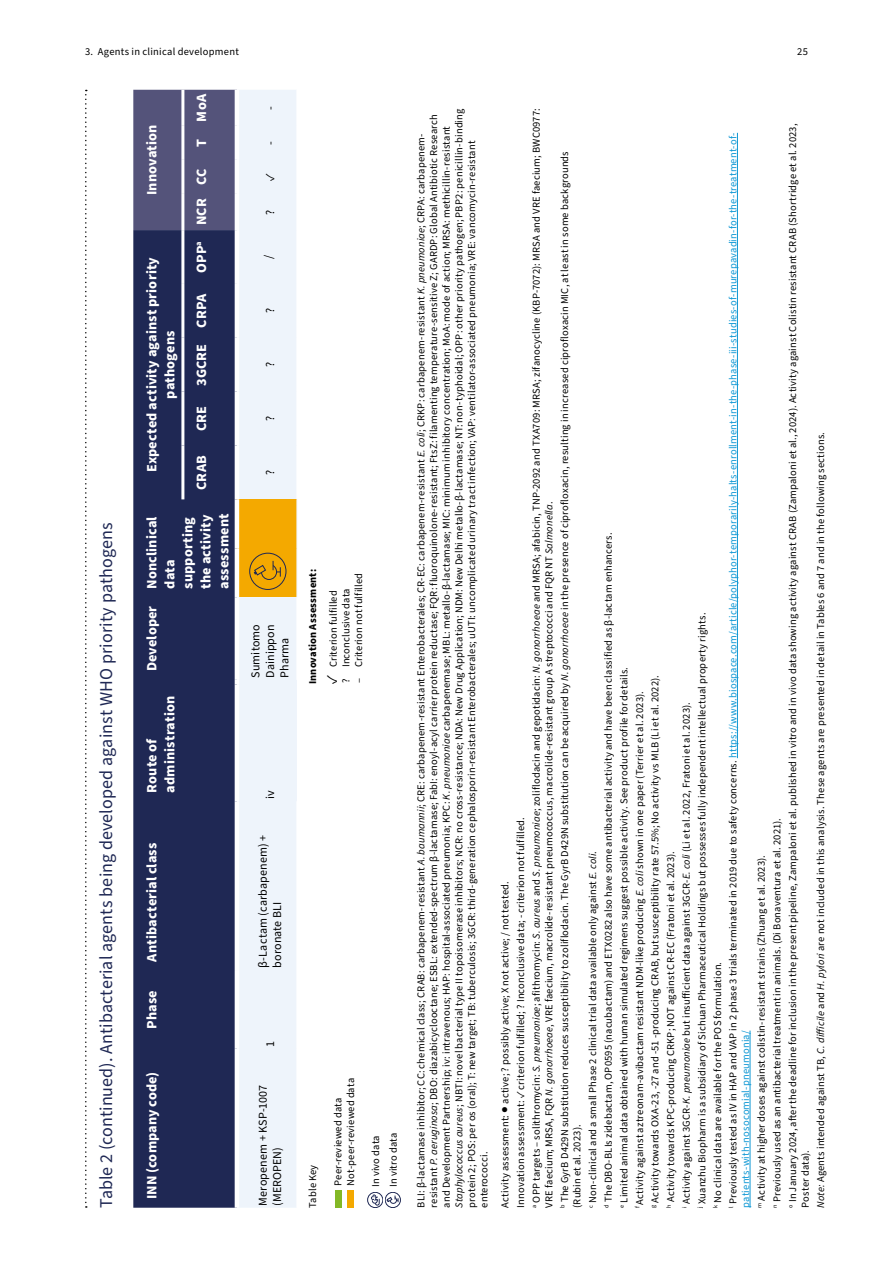
<style>
.page{position:relative;width:893px;height:1263px;background:#fff}
.page>*{position:absolute;margin:0;border:0;box-sizing:border-box;transform-origin:0 0}
.t1{font:18px "Source Sans Pro";letter-spacing:.005em;color:#1f2854}
.t2{font:700 14.25px/18px "Source Sans Pro";letter-spacing:.01em;color:#fff}
.t3{font:12px/14.4px "Source Sans Pro";letter-spacing:.01em;color:#000}
.t4{font:10.5px/15.6px "Source Sans Pro";letter-spacing:.015em;color:#000}
.t5{font:700 10.5px "Source Sans Pro";letter-spacing:.02em;color:#000}
.s1{font-size:14.25px}
.s2{font-style:italic}
.s3{font-size:11.25px}
.s4{color:#0d97d4}
</style>
<div class="page">
<div style="left:133px;top:230px;width:102px;height:978px;background:#1f2854"></div>
<div style="left:133px;top:90px;width:102px;height:140px;background:#54537a"></div>
<div style="left:239px;top:90px;width:58px;height:1118px;background:#eef4fb"></div>
<div style="left:237px;top:499px;width:60px;height:98px;background:#f4a900"></div>
<hr style="left:235px;top:548px;width:4px;height:49px;background:#fff">
<hr style="left:235px;top:499px;width:4px;height:49px;background:#fff">
<hr style="left:181px;top:445px;width:3px;height:54px;background:#fff">
<hr style="left:181px;top:392px;width:3px;height:53px;background:#fff">
<hr style="left:181px;top:338px;width:3px;height:54px;background:#fff">
<hr style="left:181px;top:284px;width:3px;height:54px;background:#fff">
<hr style="left:181px;top:230px;width:3px;height:54px;background:#fff">
<hr style="left:181px;top:194px;width:3px;height:36px;background:#fff">
<hr style="left:181px;top:160px;width:3px;height:34px;background:#fff">
<hr style="left:181px;top:126px;width:3px;height:34px;background:#fff">
<hr style="left:181px;top:90px;width:3px;height:36px;background:#fff">
<hr style="left:297px;top:548px;width:1px;height:49px;background:#eef4fb">
<hr style="left:297px;top:499px;width:1px;height:49px;background:#eef4fb">
<svg style="left:85px;top:90px;width:2px;height:1118px"></svg>
<div style="left:249px;top:553px;width:37px;height:37px;border:1px solid #1f2854;border-radius:50%"></div>
<svg style="left:254px;top:561px;width:27px;height:19px"></svg>
<div style="left:335px;top:1191px;width:6px;height:17px;background:#83b826"></div>
<div style="left:347px;top:1191px;width:7px;height:17px;background:#f4a900"></div>
<svg style="left:368px;top:1192px;width:15px;height:15px"></svg>
<div style="left:367px;top:1192px;width:16px;height:16px;border:1px solid #1f2854;border-radius:50%"></div>
<svg style="left:371px;top:1194px;width:8px;height:11px"></svg>
<div style="left:385px;top:1192px;width:16px;height:16px;border:1px solid #1f2854;border-radius:50%"></div>
<svg style="left:387px;top:1195px;width:12px;height:9px"></svg>
<hr style="left:737px;top:133px;width:1px;height:625px;background:#0d97d4">
<hr style="left:750px;top:1030px;width:1px;height:178px;background:#0d97d4">
<p class="t4" style="left:85px;top:44px;width:155px">3. Agents in clinical development</p>
<p class="t4" style="left:797px;top:44px;width:12px">25</p>
<h1 class="t1" style="left:96px;top:1208px;width:687px;rotate:-90deg">Table 2 (continued). Antibacterial agents being developed against WHO priority pathogens</h1>
<h2 class="t2" style="left:144px;top:195px;width:72px;rotate:-90deg">Innovation</h2>
<h2 class="t2" style="left:144px;top:472px;width:217px;text-align:center;rotate:-90deg">Expected activity against priority pathogens</h2>
<h2 class="t2" style="left:193px;top:147px;width:54px;rotate:-90deg">T MoA</h2>
<h2 class="t2" style="left:193px;top:273px;width:106px;rotate:-90deg">OPP<sup>a</sup> NCR CC</h2>
<h2 class="t2" style="left:193px;top:385px;width:93px;rotate:-90deg">3GCRE CRPA</h2>
<h2 class="t2" style="left:193px;top:431px;width:27px;rotate:-90deg">CRE</h2>
<h2 class="t2" style="left:193px;top:490px;width:37px;rotate:-90deg">CRAB</h2>
<h2 class="t2" style="left:144px;top:589px;width:77px;text-indent:-83px;rotate:-90deg">Developer Nonclinical data supporting the activity assessment</h2>
<h2 class="t2" style="left:144px;top:793px;width:98px;rotate:-90deg">Route of administration</h2>
<h2 class="t2" style="left:144px;top:961px;width:120px;rotate:-90deg">Antibacterial class</h2>
<h2 class="t2" style="left:144px;top:1028px;width:40px;rotate:-90deg">Phase</h2>
<h2 class="t2" style="left:144px;top:1199px;width:129px;rotate:-90deg">INN (company code)</h2>
<p class="t3" style="left:263px;top:110px;width:5px;rotate:-90deg">-</p>
<p class="t3" style="left:263px;top:181px;width:41px;rotate:-90deg">✓ -</p>
<p class="t3" style="left:263px;top:215px;width:7px;rotate:-90deg">?</p>
<p class="t3" style="left:261px;top:259px;width:6px;rotate:-90deg">/</p>
<p class="t3" style="left:263px;top:313px;width:7px;rotate:-90deg">?</p>
<p class="t3" style="left:263px;top:367px;width:7px;rotate:-90deg">?</p>
<p class="t3" style="left:263px;top:421px;width:7px;rotate:-90deg">?</p>
<p class="t3" style="left:263px;top:475px;width:7px;rotate:-90deg">?</p>
<p class="t3" style="left:248px;top:678px;width:55px;text-align:justify;rotate:-90deg">Sumitomo Dainippon Pharma</p>
<p class="t5" style="left:308px;top:684px;width:117px;rotate:-90deg">Innovation Assessment:</p>
<p class="t4" style="left:351px;top:683px;width:112px;rotate:-90deg">– Criterion not fulfilled</p>
<p class="t4" style="left:327px;top:684px;width:98px;line-height:12.6px;rotate:-90deg"><span class="s1">✓</span> Criterion fulfilled ? Inconclusive data</p>
<p class="t3" style="left:263px;top:799px;width:10px;rotate:-90deg">iv</p>
<p class="t3" style="left:256px;top:968px;width:134px;rotate:-90deg">β-Lactam (carbapenem) + boronate BLI</p>
<p class="t3" style="left:263px;top:1047px;width:7px;rotate:-90deg">1</p>
<p class="t3" style="left:256px;top:1205px;width:122px;rotate:-90deg">Meropenem + KSP-1007 (MEROPEN)</p>
<p class="t4" style="left:305px;top:1208px;width:44px;rotate:-90deg">Table Key</p>
<p class="t4" style="left:332px;top:1186px;width:109px;line-height:12.6px;rotate:-90deg">Peer-reviewed data<br>Not-peer-reviewed data</p>
<p class="t4" style="left:367px;top:1187px;width:56px;line-height:17.5px;rotate:-90deg">In vivo data<br>In vitro data</p>
<p class="t4" style="left:415px;top:1208px;width:1100px;line-height:12.6px;rotate:-90deg">BLI: β-lactamase inhibitor; CC: chemical class; CRAB: carbapenem-resistant <span class="s2">A. baumannii</span>; CRE: carbapenem-resistant Enterobacterales; CR-EC: carbapenem-resistant <span class="s2">E. coli</span>; CRKP: carbapenem-resistant <span class="s2">K. pneumoniae</span>; CRPA: carbapenem&shy;resistant <span class="s2">P. aeruginosa</span>; DBO: diazabicyclooctane; ESBL: extended-spectrum β-lactamase; FabI: enoyl-acyl carrier protein reductase; FQR: fluoroquinolone-resistant; FtsZ: filamenting temperature-sensitive Z; GARDP: Global Antibiotic Research and Development Partnership; iv: intravenous; HAP: hospital-associated pneumonia; KPC: <span class="s2">K. pneumoniae</span> carbapenemase; MBL: metallo-β-lactamase; MIC: minimum inhibitory concentration; MoA: mode of action; MRSA: methicillin-resistant <span class="s2">Staphylococcus aureus</span>; NBTI: novel bacterial type II topoisomerase inhibitors; NCR: no cross-resistance; NDA: New Drug Application; NDM: New Delhi metallo-β-lactamase; NT: non-typhoidal; OPP: other priority pathogen; PBP2: penicillin-binding protein 2; POS: per os (oral); T: new target; TB: tuberculosis; 3GCR: third-generation cephalosporin-resistant Enterobacterales; uUTI: uncomplicated urinary tract infection; VAP: ventilator-associated pneumonia; VRE: vancomycin-resistant enterococci.</p>
<p class="t4" style="left:497px;top:1208px;width:1101px;rotate:-90deg">Activity assessment: <span class="s3">●</span> active; ? possibly active; X not active; / not tested.<br>Innovation assessment: ✓ criterion fulfilled; ? Inconclusive data; - criterion not fulfilled.<br><sup>a</sup> OPP targets – solithromycin: <span class="s2">S. pneumoniae</span>; afithromycin: <span class="s2">S. aureus</span> and <span class="s2">S. pneumoniae</span>; zoliflodacin and gepotidacin: <span class="s2">N. gonorrhoeae</span> and MRSA; afabicin, TNP-2092 and TXA709: MRSA; zifanocycline (KBP-7072): MRSA and VRE faecium; BWC0977:</p>
<p class="t4" style="left:569px;top:1208px;width:1076px;rotate:-90deg">(Rubin et al. 2023).<br><sup>c</sup> Non-clinical and a small Phase 2 clinical trial data available only against <span class="s2">E. coli</span>.<br><sup>d</sup> The DBO-BLIs zidebactam, OP0595 (nacubactam) and ETX0282 also have some antibacterial activity and have been classified as β-lactam enhancers.<br><sup>e</sup> Limited animal data obtained with human simulated regimens suggest possible activity. See product profile for details.<br><sup>f</sup> Activity against aztreonam-avibactam resistant NDM-like producing <span class="s2">E. coli</span> shown in one paper (Terrier et al. 2023).<br><sup>g</sup> Activity towards OXA-23, -27 and -51 -producing CRAB, but susceptibility rate 57.5%; No activity vs MLB (Li et al. 2022).<br><sup>h</sup> Activity towards KPC-producing CRKP; NOT against CR-EC (Fratoni et al. 2023).<br><sup>i</sup> Activity against 3GCR-<span class="s2">K. pneumoniae</span> but insufficient data against 3GCR-<span class="s2">E. coli</span> (Li et al. 2022, Fratoni et al. 2023).<br><sup>j</sup> Xuanzhu Biopharm is a subsidiary of Sichuan Pharmaceutical Holdings but possesses fully independent intellectual property rights.<br><sup>k</sup> No clinical data are available for the POS formulation.<br><sup>l</sup> Previously tested as IV in HAP and VAP in 2 phase 3 trials terminated in 2019 due to safety concerns. <span class="s4">https://www.biospace.com/article/polyphor-temporarily-halts-enrollment-in-the-phase-iii-studies-of-murepavadin-for-the-treatment-of-</span></p>
<p class="t4" style="left:738px;top:1208px;width:1086px;rotate:-90deg"><span class="s4">patients-with-nosocomial-pneumonia/<br></span><sup>m</sup> Activity at higher doses against colistin-resistant strains (Zhuang et al. 2023).<br><sup>n</sup> Previously used as an antibacterial treatment in animals. (Di Bonaventura et al. 2021).<br><sup>o</sup> In January 2024, after the deadline for inclusion in the present pipeline, Zampaloni et al. published in vitro and in vivo data showing activity against CRAB (Zampaloni et al., 2024). Activity against Colistin resistant CRAB (Shortridge et al. 2023,</p>
<p class="t4" style="left:541px;top:1208px;width:1058px;rotate:-90deg">VRE faecium; MRSA, FQR <span class="s2">N. gonorrhoeae</span>, VRE faecium, macrolide-resistant pneumococcus, macrolide-resistant group A streptococci and FQR NT <span class="s2">Salmonella</span>.<br><sup>b</sup> The GyrB D429N substitution reduces susceptibility to zoliflodacin. The GyrB D429N substitution can be acquired by <span class="s2">N. gonorrhoeae</span> in the presence of ciprofloxacin, resulting in increased ciprofloxacin MIC, at least in some backgrounds</p>
<p class="t4" style="left:797px;top:1208px;width:777px;rotate:-90deg">Poster data).<br><span class="s2">Note:</span> Agents intended against TB, <span class="s2">C. difficile</span> and <span class="s2">H. pylori</span> are not included in this analysis. These agents are presented in detail in Tables 6 and 7 and in the following sections.</p>
</div>
